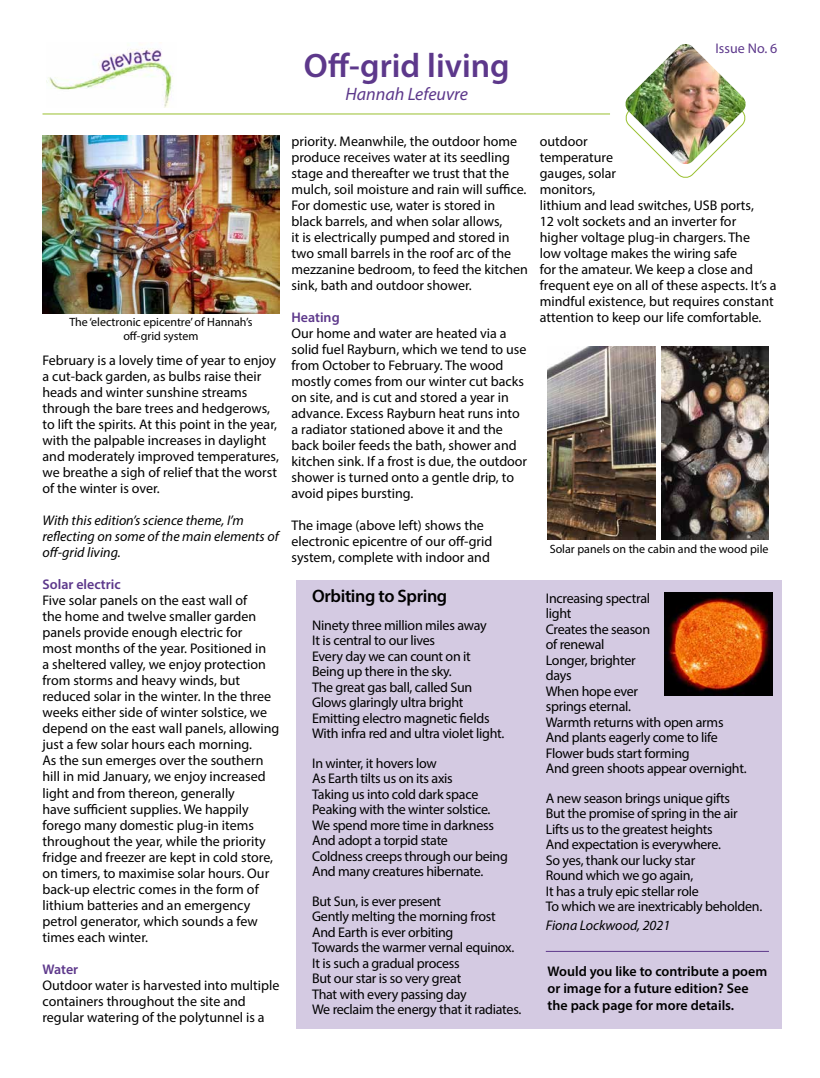
<style>
.page{position:relative;width:820px;height:1078px;background:#fff}
.page>*{position:absolute;margin:0;border:0;box-sizing:border-box;transform-origin:0 0}
.t1{font:600 34px "Myriad Pro";color:#5d388b}
.t2{font:600 18px "Myriad Pro";letter-spacing:-.02em;color:#000}
.t3{font:italic 18px "Myriad Pro";color:#5d388b}
.t4{font:14px/16px "Myriad Pro";color:#000}
.t5{font:14px/15.5px "Myriad Pro";letter-spacing:-.02em;color:#000}
.t6{font:italic 14px/16px "Myriad Pro";color:#000}
.t7{font:600 14px/16.8px "Myriad Pro";color:#000}
.t8{font:600 14px "Myriad Pro";color:#5d388b}
.t9{font:14px "Myriad Pro";color:#5d388b}
.t10{font:12px/14px "Myriad Pro";color:#000;text-align:center}
</style>
<div class="page">
<img style="left:47px;top:48px;width:126px;height:59px">
<hr style="left:42px;top:113px;width:567px;height:1px;background:#99c02e">
<svg style="left:668px;top:165px;width:35px;height:13px"></svg>
<img style="left:625px;top:44px;width:121px;height:121px">
<div style="left:297px;top:580px;width:484px;height:448px;background:#d4cae2"></div>
<hr style="left:545px;top:950px;width:223px;height:1px;background:#5d388b">
<img style="left:43px;top:135px;width:236px;height:178px">
<img style="left:661px;top:346px;width:107px;height:193px">
<img style="left:547px;top:346px;width:108px;height:193px">
<img style="left:664px;top:592px;width:108px;height:103px">
<h1 class="t1" style="left:303px;top:43px;width:207px">Off-grid living</h1>
<p class="t3" style="left:345px;top:82px;width:124px">Hannah Lefeuvre</p>
<p class="t9" style="left:715px;top:40px;width:63px">Issue No. 6</p>
<p class="t10" style="left:69px;top:315px;width:184px">The ‘electronic epicentre’ of Hannah’s off-grid system</p>
<p class="t4" style="left:42px;top:352px;width:238px">February is a lovely time of year to enjoy a cut-back garden, as bulbs raise their heads and winter sunshine streams through the bare trees and hedgerows, to lift the spirits. At this point in the year, with the palpable increases in daylight and moderately improved temperatures, we breathe a sigh of relief that the worst of the winter is over.</p>
<p class="t6" style="left:42px;top:512px;width:237px">With this edition’s science theme, I’m reflecting on some of the main elements of off-grid living.</p>
<p class="t8" style="left:42px;top:575px;width:80px">Solar electric</p>
<p class="t4" style="left:42px;top:592px;width:238px">Five solar panels on the east wall of<br>the home and twelve smaller garden panels provide enough electric for<br>most months of the year. Positioned in<br>a sheltered valley, we enjoy protection from storms and heavy winds, but reduced solar in the winter. In the three weeks either side of winter solstice, we depend on the east wall panels, allowing just a few solar hours each morning.<br>As the sun emerges over the southern hill in mid January, we enjoy increased light and from thereon, generally<br>have sufficient supplies. We happily forego many domestic plug-in items throughout the year, while the priority fridge and freezer are kept in cold store, on timers, to maximise solar hours. Our back-up electric comes in the form of lithium batteries and an emergency petrol generator, which sounds a few times each winter.</p>
<p class="t8" style="left:42px;top:959px;width:37px">Water</p>
<p class="t4" style="left:42px;top:976px;width:238px">Outdoor water is harvested into multiple containers throughout the site and regular watering of the polytunnel is a</p>
<p class="t4" style="left:291px;top:133px;width:238px">priority. Meanwhile, the outdoor home produce receives water at its seedling stage and thereafter we trust that the mulch, soil moisture and rain will suffice.<br>For domestic use, water is stored in black barrels, and when solar allows,<br>it is electrically pumped and stored in two small barrels in the roof arc of the mezzanine bedroom, to feed the kitchen sink, bath and outdoor shower.</p>
<p class="t8" style="left:291px;top:308px;width:50px">Heating</p>
<p class="t4" style="left:291px;top:325px;width:237px">Our home and water are heated via a solid fuel Rayburn, which we tend to use from October to February. The wood mostly comes from our winter cut backs on site, and is cut and stored a year in advance. Excess Rayburn heat runs into a radiator stationed above it and the back boiler feeds the bath, shower and kitchen sink. If a frost is due, the outdoor shower is turned onto a gentle drip, to avoid pipes bursting.</p>
<p class="t4" style="left:291px;top:517px;width:202px">The image (above left) shows the electronic epicentre of our off-grid system, complete with indoor and</p>
<p class="t2" style="left:312px;top:584px;width:136px">Orbiting to Spring</p>
<p class="t5" style="left:312px;top:617px;width:194px">Ninety three million miles away<br>It is central to our lives<br>Every day we can count on it<br>Being up there in the sky.<br>The great gas ball, called Sun<br>Glows glaringly ultra bright<br>Emitting electro magnetic fields<br>With infra red and ultra violet light.</p>
<p class="t5" style="left:312px;top:755px;width:197px">In winter, it hovers low<br>As Earth tilts us on its axis<br>Taking us into cold dark space<br>Peaking with the winter solstice.<br>We spend more time in darkness<br>And adopt a torpid state<br>Coldness creeps through our being<br>And many creatures hibernate.</p>
<p class="t5" style="left:312px;top:892px;width:211px">But Sun, is ever present<br>Gently melting the morning frost<br>And Earth is ever orbiting<br>Towards the warmer vernal equinox.<br>It is such a gradual process<br>But our star is so very great<br>That with every passing day<br>We reclaim the energy that it radiates.</p>
<p class="t4" style="left:539px;top:133px;width:238px">outdoor<br>temperature<br>gauges, solar<br>monitors,<br>lithium and lead switches, USB ports,<br>12 volt sockets and an inverter for higher voltage plug-in chargers. The<br>low voltage makes the wiring safe<br>for the amateur. We keep a close and frequent eye on all of these aspects. It’s a mindful existence, but requires constant attention to keep our life comfortable.</p>
<p class="t10" style="left:549px;top:542px;width:220px">Solar panels on the cabin and the wood pile</p>
<p class="t5" style="left:545px;top:590px;width:202px">Increasing spectral<br>light<br>Creates the season<br>of renewal<br>Longer, brighter<br>days<br>When hope ever<br>springs eternal.<br>Warmth returns with open arms<br>And plants eagerly come to life<br>Flower buds start forming<br>And green shoots appear overnight.</p>
<p class="t5" style="left:545px;top:789px;width:218px">A new season brings unique gifts<br>But the promise of spring in the air<br>Lifts us to the greatest heights<br>And expectation is everywhere.<br>So yes, thank our lucky star<br>Round which we go again,<br>It has a truly epic stellar role<br>To which we are inextricably beholden.</p>
<p class="t6" style="left:545px;top:916px;width:126px">Fiona Lockwood, 2021</p>
<p class="t7" style="left:547px;top:962px;width:221px">Would you like to contribute a poem or image for a future edition? See the pack page for more details.</p>
</div>
